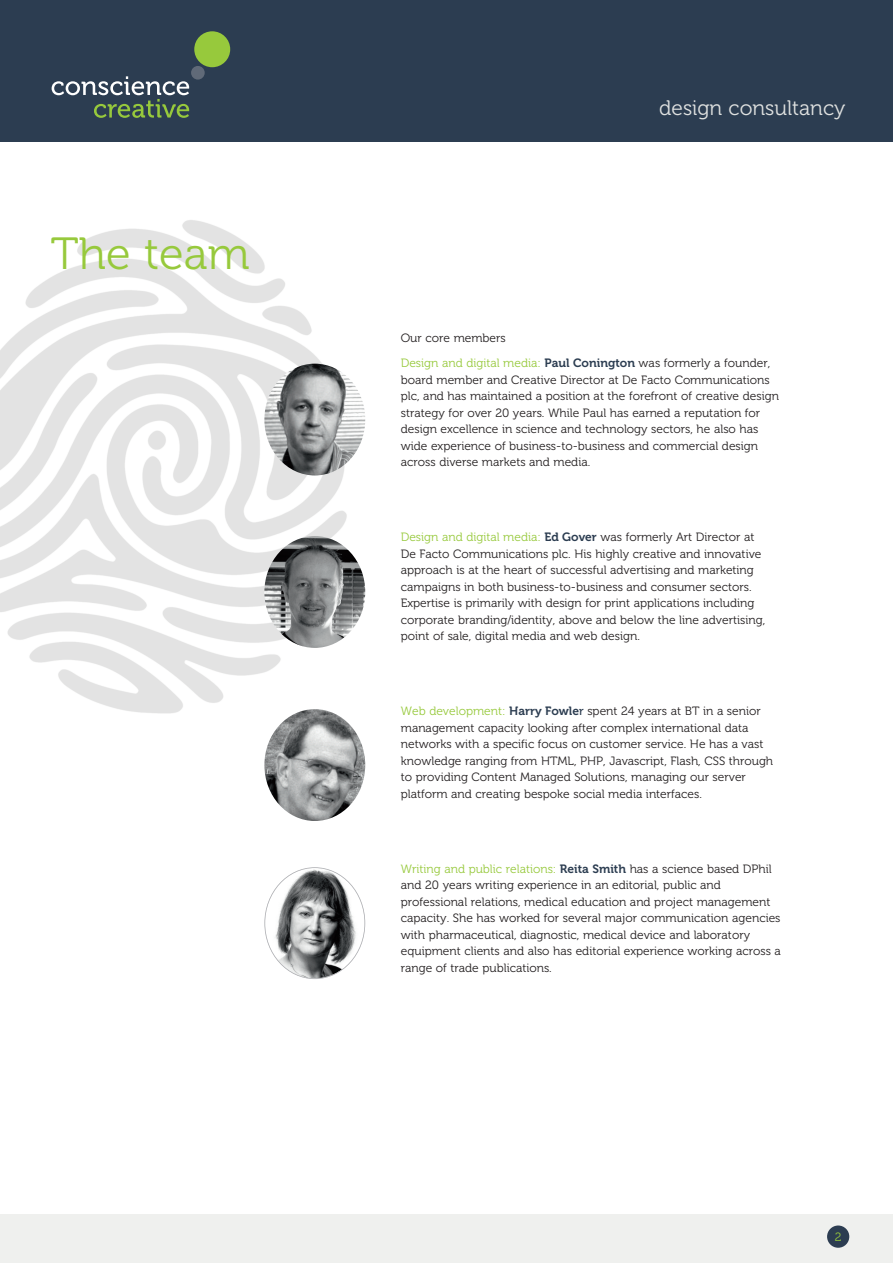
<style>
.page{position:relative;width:893px;height:1263px;background:#fff}
.page>*{position:absolute;margin:0;border:0;box-sizing:border-box;transform-origin:0 0}
.t1{font:45px "Museo 300";color:#97c93c}
.t2{font:21px "Museo 300";color:#dfe1e0}
.t3{font:12px/16.5px "Museo 300";color:#231f20}
.t4{font:12px "Museo 300";color:#97c93c}
.s1{color:#97c93c}
.s2{font-family:"Museo 700";color:#2c3d51}
.s3{font-family:"Museo 500";color:#2c3d51}
</style>
<div class="page">
<img style="left:0;top:220px;width:366px;height:547px">
<div style="left:0;top:0;width:893px;height:142px;background:#2c3d51"></div>
<div style="left:0;top:1214px;width:893px;height:49px;background:#eff0ee"></div>
<div style="left:191px;top:66px;width:14px;height:14px;background:#606a78;border-radius:50%"></div>
<div style="left:194px;top:31px;width:36px;height:36px;background:#97c93c;border-radius:50%"></div>
<svg style="left:52px;top:75px;width:141px;height:43px"></svg>
<div style="left:827px;top:1225px;width:22px;height:23px;background:#2c3d51;border-radius:50%"></div>
<img style="left:264px;top:364px;width:101px;height:111px;border-radius:50%">
<img style="left:264px;top:536px;width:101px;height:112px;border-radius:50%">
<img style="left:264px;top:709px;width:101px;height:112px;border-radius:50%">
<img style="left:265px;top:868px;width:99px;height:110px;border-radius:50%">
<div style="left:264px;top:867px;width:101px;height:112px;border:2px solid #acadb1;border-radius:50%"></div>
<h1 class="t1" style="left:51px;top:227px;width:200px">The team</h1>
<h2 class="t2" style="left:659px;top:95px;width:188px">design consultancy</h2>
<p class="t3" style="left:401px;top:326px;width:371px;line-height:25px">Our core members<br><span class="s1">Design and digital media:</span> <span class="s2">Paul Conington</span> was formerly a founder,</p>
<p class="t3" style="left:401px;top:371px;width:380px">board member and Creative Director at De Facto Communications plc, and has maintained a position at the forefront of creative design strategy for over 20 years. While Paul has earned a reputation for design excellence in science and technology sectors, he also has wide experience of business-to-business and commercial design across diverse markets and media.</p>
<p class="t3" style="left:401px;top:529px;width:366px"><span class="s1">Design and digital media:</span> <span class="s2">Ed Gover</span> was formerly Art Director at De Facto Communications plc. His highly creative and innovative approach is at the heart of successful advertising and marketing campaigns in both business-to-business and consumer sectors.<br>Expertise is primarily with design for print applications including corporate branding/identity, above and below the line advertising, point of sale, digital media and web design.</p>
<p class="t3" style="left:401px;top:703px;width:374px"><span class="s1">Web development:</span> <span class="s2">Harry Fowle</span><span class="s3">r</span> spent 24 years at BT in a senior management capacity looking after complex international data networks with a specific focus on customer service. He has a vast knowledge ranging from HTML, PHP, Javascript, Flash, CSS through to providing Content Managed Solutions, managing our server platform and creating bespoke social media interfaces.</p>
<p class="t3" style="left:401px;top:860px;width:382px"><span class="s1">Writing and public relations:</span> <span class="s2">Reita Smith</span> has a science based DPhil and 20 years writing experience in an editorial, public and professional relations, medical education and project management capacity. She has worked for several major communication agencies with pharmaceutical, diagnostic, medical device and laboratory equipment clients and also has editorial experience working across a range of trade publications.</p>
<p class="t4" style="left:835px;top:1229px;width:8px">2</p>
</div>
